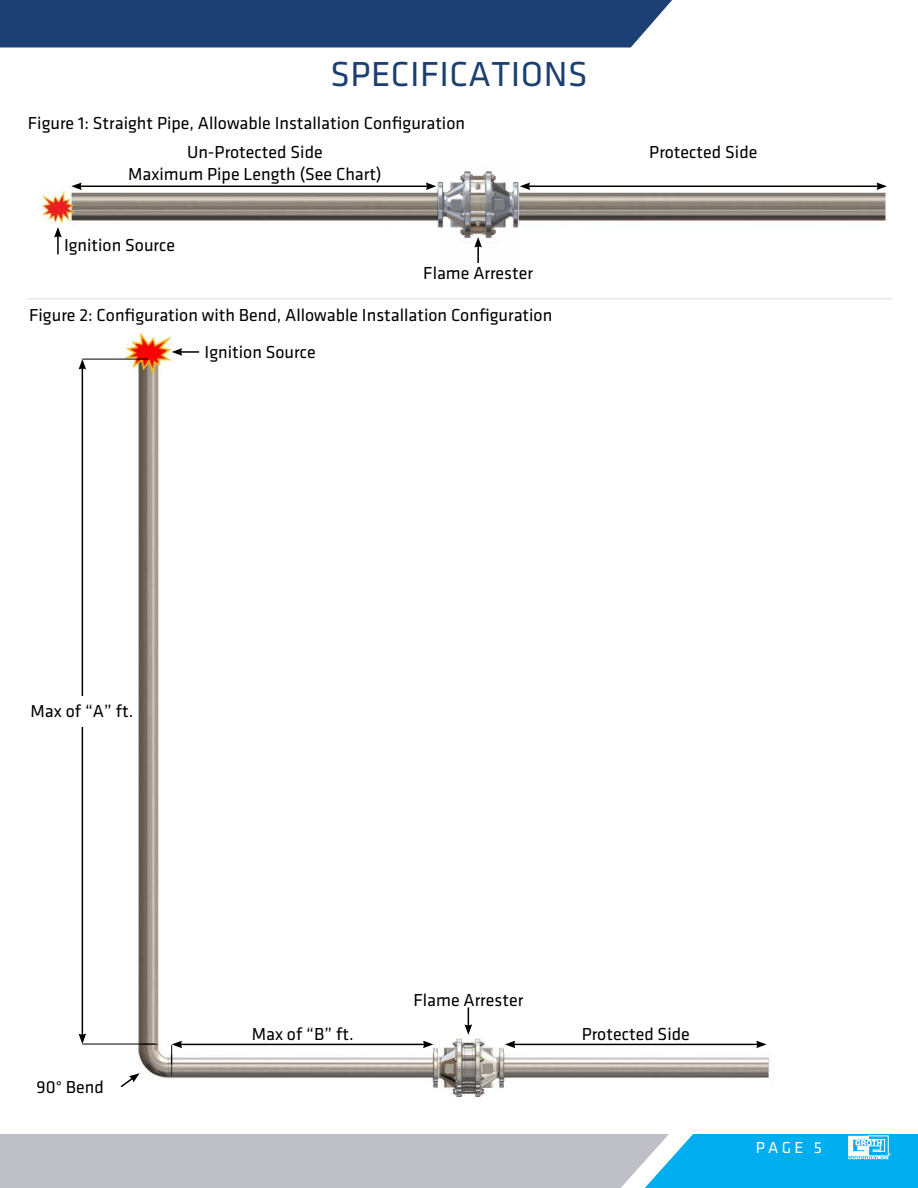
<style>
.page{position:relative;width:918px;height:1188px;background:#fff}
.page>*{position:absolute;margin:0;border:0;box-sizing:border-box;transform-origin:0 0}
.t1{font:36px "Klavika";letter-spacing:.015em;color:#1c3f72}
.t2{font:18px/29.2px "Klavika";color:#000}
.t3{font:16.5px "Klavika";color:#fff}
</style>
<div class="page">
<img style="left:78px;top:328px;width:693px;height:770px">
<svg style="left:172px;top:348px;width:27px;height:8px"></svg>
<hr style="left:82px;top:367px;width:1px;height:669px;background:#000">
<svg style="left:79px;top:359px;width:7px;height:11px"></svg>
<svg style="left:79px;top:1034px;width:7px;height:10px"></svg>
<hr style="left:82px;top:1044px;width:73px;height:1px;background:#000">
<hr style="left:82px;top:359px;width:66px;height:1px;background:#000">
<div style="left:30px;top:696px;width:105px;height:30px;background:#fff"></div>
<svg style="left:119px;top:1073px;width:21px;height:16px"></svg>
<hr style="left:180px;top:1044px;width:245px;height:1px;background:#000">
<svg style="left:423px;top:1041px;width:10px;height:7px"></svg>
<svg style="left:171px;top:1041px;width:11px;height:24px"></svg>
<div style="left:172px;top:1027px;width:261px;height:14px;background:#fff"></div>
<hr style="left:513px;top:1044px;width:245px;height:1px;background:#000">
<svg style="left:756px;top:1041px;width:11px;height:7px"></svg>
<svg style="left:505px;top:1041px;width:10px;height:7px"></svg>
<div style="left:505px;top:1027px;width:262px;height:14px;background:#fff"></div>
<svg style="left:465px;top:1007px;width:7px;height:28px"></svg>
<img style="left:39px;top:182px;width:847px;height:73px">
<img style="left:438px;top:171px;width:80px;height:84px">
<hr style="left:528px;top:186px;width:351px;height:1px;background:#000">
<svg style="left:520px;top:182px;width:10px;height:8px"></svg>
<svg style="left:876px;top:182px;width:11px;height:8px"></svg>
<svg style="left:54px;top:227px;width:8px;height:27px"></svg>
<svg style="left:474px;top:237px;width:8px;height:26px"></svg>
<hr style="left:79px;top:186px;width:349px;height:1px;background:#000">
<svg style="left:71px;top:182px;width:11px;height:8px"></svg>
<svg style="left:426px;top:182px;width:10px;height:8px"></svg>
<hr style="left:27px;top:298px;width:865px;height:2px;background:#e6e7e8">
<div style="left:0;top:0;width:672px;height:47px;background:#1c4073"></div>
<svg style="left:0;top:1134px;width:918px;height:54px;background:#90bdd3"></svg>
<h1 class="t1" style="left:331px;top:56px;width:258px">SPECIFICATIONS</h1>
<p class="t2" style="left:187px;top:109px;width:280px;text-indent:-159px">Figure 1: Straight Pipe, Allowable Installation Configuration<br>Un-Protected Side</p>
<p class="t2" style="left:128px;top:160px;width:255px">Maximum Pipe Length (See Chart)</p>
<p class="t2" style="left:64px;top:231px;width:113px">Ignition Source</p>
<p class="t2" style="left:423px;top:258px;width:111px">Flame Arrester</p>
<p class="t2" style="left:29px;top:301px;width:525px">Figure 2: Configuration with Bend, Allowable Installation Configuration</p>
<p class="t2" style="left:205px;top:337px;width:113px">Ignition Source</p>
<p class="t2" style="left:649px;top:138px;width:110px">Protected Side</p>
<p class="t2" style="left:31px;top:697px;width:104px">Max of “A” ft.</p>
<p class="t2" style="left:413px;top:986px;width:111px">Flame Arrester</p>
<p class="t2" style="left:37px;top:1073px;width:69px">90° Bend</p>
<p class="t2" style="left:252px;top:1019px;width:103px">Max of “B” ft.</p>
<p class="t2" style="left:582px;top:1019px;width:110px">Protected Side</p>
<p class="t3" style="left:756px;top:1139px;width:68px">PAGE 5</p>
</div>
